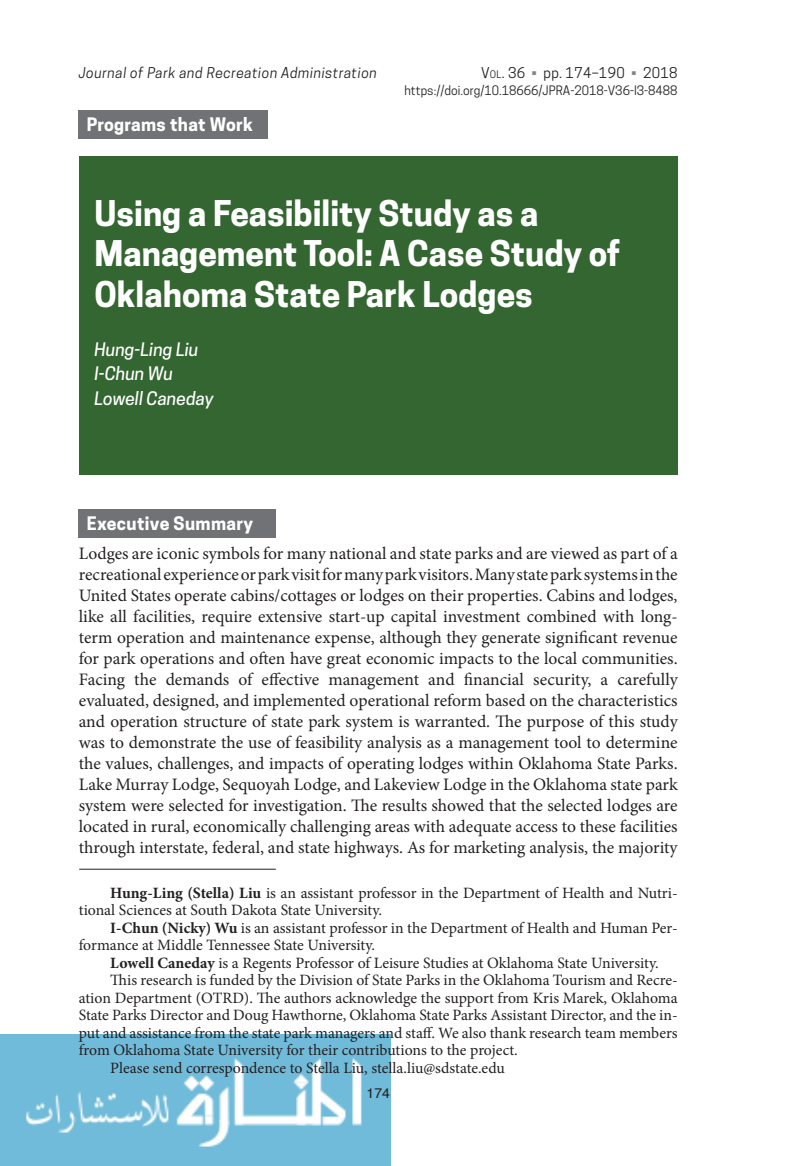
<style>
.page{position:relative;width:788px;height:1166px;background:#fff}
.page>*{position:absolute;margin:0;border:0;box-sizing:border-box;transform-origin:0 0}
.Article_Title{font:700 33.25px/40.2px "Cooper Hewitt";color:#fff}
.regular_text{font:17.5px/21px "Minion Pro";letter-spacing:-.005em;color:#231f20;text-align:justify}
.Authors{font:italic 500 17.5px "Cooper Hewitt";color:#fff}
.Title_PG__White_Head{font:700 17.5px "Cooper Hewitt";letter-spacing:.02em;color:#fff}
.regular_text-2{font:15.75px/17.5px "Minion Pro";letter-spacing:-.005em;color:#231f20}
.t1{font:italic 14px "Cooper Hewitt";letter-spacing:.04em;color:#231f20}
.t2{font:14px "Cooper Hewitt";letter-spacing:.02em;color:#231f20}
.t3{font:14px "Helvetica";color:#231f20}
.t4{font:12.25px "Cooper Hewitt";color:#231f20}
.s1{font-size:9.8px}
.s2{color:#808285}
.s3{font-style:inherit}
.s4{font-weight:700}
</style>
<div class="page">
<img style="left:0;top:1034px;width:390px;height:132px">
<hr style="left:79px;top:869px;width:197px;height:1px;background:#231f20">
<div style="left:79px;top:110px;width:189px;height:29px;background:#717275"></div>
<div style="left:79px;top:509px;width:197px;height:29px;background:#717275"></div>
<div style="left:79px;top:156px;width:598px;height:318px;background:#336630"></div>
<p class="t1" style="left:79px;top:64px;width:299px">Journal of Park and Recreation Administration</p>
<p class="t2" style="left:481px;top:64px;width:198px">V<span class="s1">ol</span>. 36 <span class="s2">•</span> <span class="s3">pp</span>. 174–190 <span class="s2">•</span> 2018</p>
<p class="t4" style="left:404px;top:83px;width:275px">https://doi.org/10.18666/JPRA-2018-V36-I3-8488</p>
<p class="Title_PG__White_Head" style="left:87px;top:114px;width:168px">Programs that Work</p>
<p class="Article_Title" style="left:94px;top:194px;width:527px">Using a Feasibility Study as a<br>Management Tool: A Case Study of<br>Oklahoma State Park Lodges</p>
<p class="Authors" style="left:94px;top:339px;width:105px">Hung-Ling Liu</p>
<p class="Authors" style="left:94px;top:363px;width:80px">I-Chun Wu</p>
<p class="Authors" style="left:94px;top:388px;width:120px">Lowell Caneday</p>
<p class="Title_PG__White_Head" style="left:87px;top:513px;width:168px">Executive Summary</p>
<p class="regular_text" style="left:79px;top:543px;width:600px">Lodges are iconic symbols for many national and state parks and are viewed as part of a recreational experience or park visit for many park visitors. Many state park systems in the United States operate cabins/cottages or lodges on their properties. Cabins and lodges, like all facilities, require extensive start-up capital investment combined with long&shy;term operation and maintenance expense, although they generate significant revenue for park operations and often have great economic impacts to the local communities.<br>Facing the demands of effective management and financial security, a carefully evaluated, designed, and implemented operational reform based on the characteristics and operation structure of state park system is warranted. The purpose of this study was to demonstrate the use of feasibility analysis as a management tool to determine the values, challenges, and impacts of operating lodges within Oklahoma State Parks.<br>Lake Murray Lodge, Sequoyah Lodge, and Lakeview Lodge in the Oklahoma state park system were selected for investigation. The results showed that the selected lodges are located in rural, economically challenging areas with adequate access to these facilities through interstate, federal, and state highways. As for marketing analysis, the majority</p>
<p class="regular_text-2" style="left:79px;top:884px;width:600px;text-indent:32px"><span class="s4">Hung-Ling (Stella) Liu</span> is an assistant professor in the Department of Health and Nutri&shy;tional Sciences at South Dakota State University.</p>
<p class="regular_text-2" style="left:79px;top:919px;width:600px;text-indent:32px"><span class="s4">I-Chun (Nicky) Wu</span> is an assistant professor in the Department of Health and Human Per&shy;formance at Middle Tennessee State University.</p>
<p class="regular_text-2" style="left:110px;top:954px;width:550px"><span class="s4">Lowell Caneday</span> is a Regents Professor of Leisure Studies at Oklahoma State University.</p>
<p class="regular_text-2" style="left:79px;top:971px;width:600px;text-align:justify;text-indent:32px">This research is funded by the Division of State Parks in the Oklahoma Tourism and Recre&shy;ation Department (OTRD). The authors acknowledge the support from Kris Marek, Oklahoma State Parks Director and Doug Hawthorne, Oklahoma State Parks Assistant Director, and the in&shy;put and assistance from the state park managers and staff. We also thank research team members from Oklahoma State University for their contributions to the project.</p>
<p class="regular_text-2" style="left:110px;top:1059px;width:396px">Please send correspondence to Stella Liu, stella.liu@sdstate.edu</p>
<p class="t3" style="left:366px;top:1082px;width:25px">174</p>
</div>
